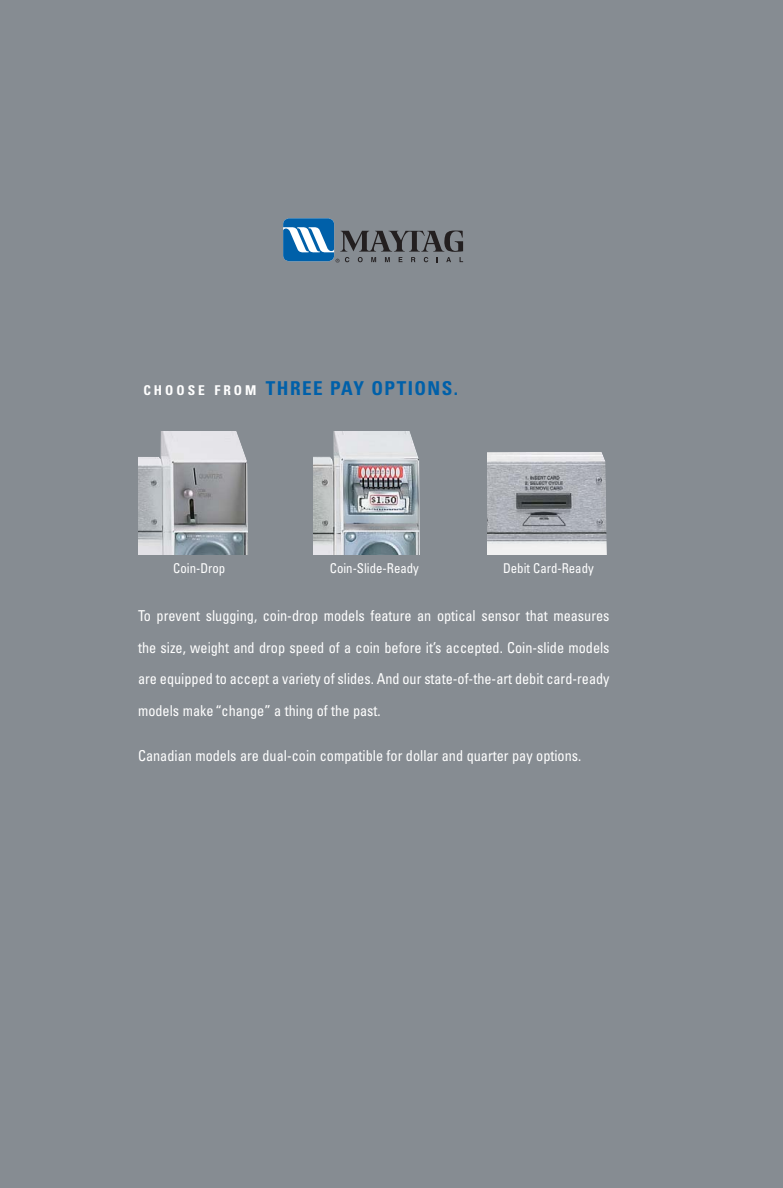
<style>
.page{position:relative;width:783px;height:1188px;background:#868c92}
.page>*{position:absolute;margin:0;border:0;box-sizing:border-box;transform-origin:0 0}
.t1{font:700 condensed 19.2px "Univers";letter-spacing:.075em;color:#0060a9}
.t2{font:condensed 15px/31.5px "Univers";color:#fff;text-align:justify;scale:.95 1}
.t3{font:condensed 13.5px "Univers";color:#fff;scale:.95 1}
.s1{font-size:13.5px;color:#fff}
</style>
<div class="page">
<svg style="left:283px;top:218px;width:180px;height:45px"></svg>
<img style="left:139px;top:431px;width:109px;height:123px">
<img style="left:313px;top:431px;width:107px;height:123px">
<img style="left:487px;top:452px;width:120px;height:102px">
<p class="t1" style="left:143px;top:379px;width:316px"><span class="s1">CHOOSE FROM</span> THREE PAY OPTIONS.</p>
<p class="t3" style="left:173px;top:560px;width:56px">Coin-Drop</p>
<p class="t3" style="left:330px;top:560px;width:95px">Coin-Slide-Ready</p>
<p class="t3" style="left:503px;top:560px;width:97px">Debit Card-Ready</p>
<p class="t2" style="left:138px;top:600px;width:498px">To prevent slugging, coin-drop models feature an optical sensor that measures the size, weight and drop speed of a coin before it’s accepted. Coin-slide models are equipped to accept a variety of slides. And our state-of-the-art debit card-ready models make “change” a thing of the past.</p>
<p class="t2" style="left:138px;top:740px;width:468px">Canadian models are dual-coin compatible for dollar and quarter pay options.</p>
</div>
